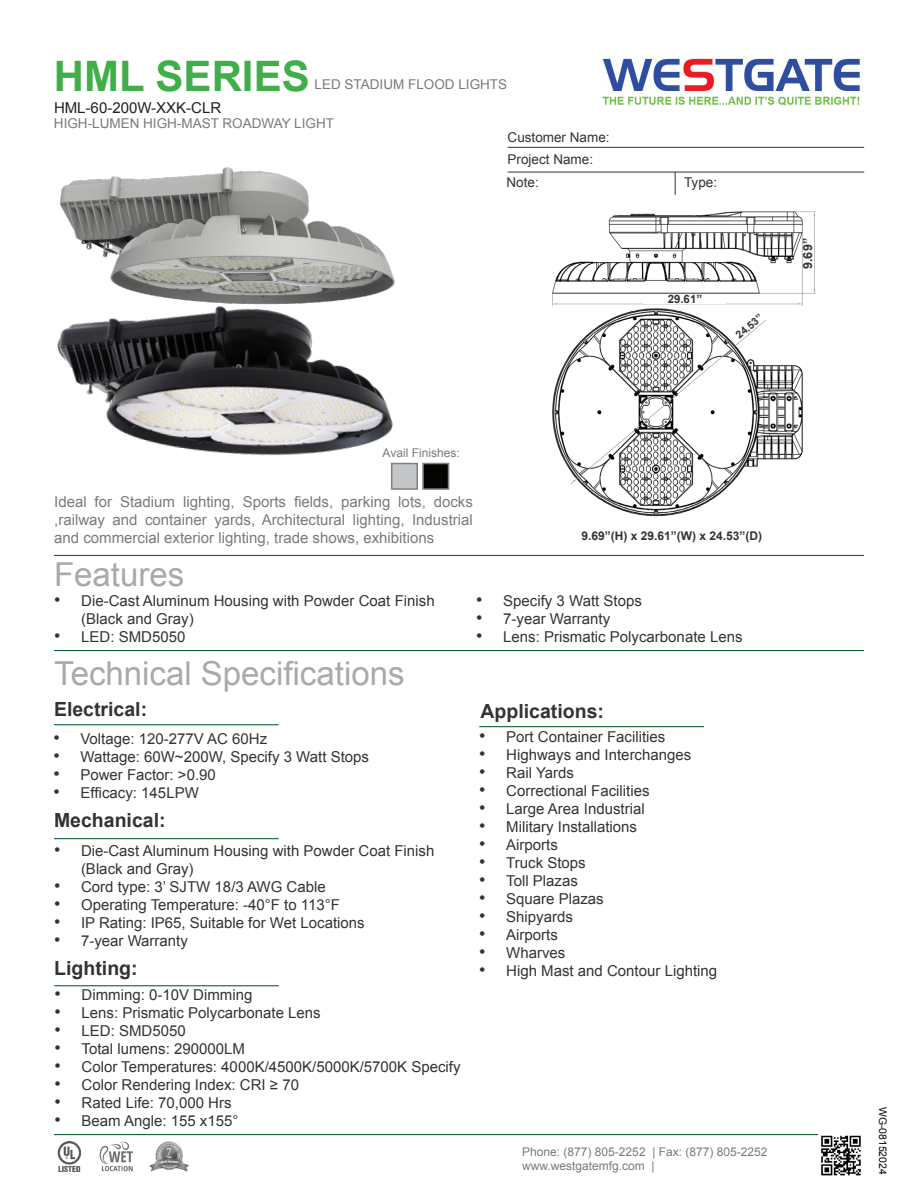
<style>
.page{position:relative;width:918px;height:1188px;background:#fff}
.page>*{position:absolute;margin:0;border:0;box-sizing:border-box;transform-origin:0 0}
.t1{font:700 42px "Arial";color:#40ae49}
.t2{font:33px "Arial";color:#a8a9ad}
.t3{font:700 19.5px "Arial";color:#333}
.t4{font:15px/18px "Arial";color:#333}
.t5{font:15px/18px "Arial";color:#787a7d;text-align:justify}
.t6{font:15px "Arial";color:#323332}
.t7{font:15px "Arial";color:#231f20}
.t8{font:13.5px "Arial";color:#787a7d}
.t9{font:13.5px "Arial";color:#333}
.t10{font:700 12.6px "Arial";color:#333}
.t11{font:12px "Arial";color:#787a7d}
.t12{font:700 12px "Arial";color:#333}
.t13{font:700 11.55px "Arial";color:#333}
.t14{font:10.5px "Arial";letter-spacing:-.005em;color:#040503}
.t15{font:700 10.5px "Arial";color:#333}
.s1{font-size:18px}
.s2{font-size:18px;color:#323332}
.s3{color:#323332}
</style>
<div class="page">
<hr style="left:54px;top:555px;width:810px;height:1px;background:#0d6736">
<hr style="left:54px;top:1134px;width:810px;height:1px;background:#0d6736">
<hr style="left:508px;top:147px;width:356px;height:1px;background:#333">
<svg style="left:675px;top:173px;width:1px;height:22px"></svg>
<hr style="left:508px;top:172px;width:356px;height:1px;background:#333">
<hr style="left:54px;top:650px;width:810px;height:1px;background:#0d6736">
<img style="left:602px;top:58px;width:258px;height:48px">
<img style="left:819px;top:1134px;width:45px;height:42px">
<img style="left:57px;top:1141px;width:25px;height:30px">
<img style="left:99px;top:1141px;width:34px;height:30px">
<img style="left:150px;top:1141px;width:39px;height:30px">
<img style="left:60px;top:167px;width:335px;height:129px">
<img style="left:57px;top:296px;width:345px;height:167px">
<img style="left:552px;top:211px;width:264px;height:306px">
<svg style="left:731px;top:310px;width:38px;height:34px"></svg>
<div style="left:803px;top:236px;width:10px;height:36px;background:#fff"></div>
<div style="left:643px;top:295px;width:83px;height:9px;background:#fff"></div>
<hr style="left:54px;top:724px;width:225px;height:1px;background:#0d6736">
<hr style="left:54px;top:985px;width:225px;height:1px;background:#0d6736">
<hr style="left:54px;top:838px;width:225px;height:1px;background:#0d6736">
<hr style="left:479px;top:726px;width:225px;height:1px;background:#0d6736">
<div style="left:422px;top:463px;width:27px;height:27px;background:#040503;border:2px solid #7f7f7f"></div>
<div style="left:391px;top:463px;width:27px;height:27px;background:#c5c6c8;border:2px solid #7f7f7f"></div>
<p class="t1" style="left:54px;top:48px;width:257px">HML SERIES</p>
<p class="t8" style="left:315px;top:75px;width:194px">LED STADIUM FLOOD LIGHTS</p>
<p class="t8" style="left:54px;top:114px;width:282px">HIGH-LUMEN HIGH-MAST ROADWAY LIGHT</p>
<p class="t7" style="left:54px;top:98px;width:169px">HML-60-200W-XXK-CLR</p>
<p class="t9" style="left:508px;top:128px;width:104px">Customer Name:</p>
<p class="t9" style="left:508px;top:150px;width:87px">Project Name:</p>
<p class="t9" style="left:507px;top:173px;width:34px">Note:</p>
<p class="t9" style="left:684px;top:173px;width:35px">Type:</p>
<p class="t13" style="left:668px;top:291px;width:36px">29.61”</p>
<p class="t15" style="left:733px;top:331px;width:33px;rotate:-40deg">24.53”</p>
<p class="t10" style="left:799px;top:269px;width:32px;rotate:-90deg">9.69”</p>
<p class="t11" style="left:383px;top:445px;width:79px">Avail Finishes:</p>
<p class="t5" style="left:54px;top:493px;width:420px">Ideal for Stadium lighting, Sports fields, parking lots, docks ,railway and container yards, Architectural lighting, Industrial and commercial exterior lighting, trade shows, exhibitions</p>
<p class="t2" style="left:54px;top:553px;width:132px">Features</p>
<p class="t12" style="left:581px;top:528px;width:182px">9.69”(H) x 29.61”(W) x 24.53”(D)</p>
<p class="t4" style="left:81px;top:592px;width:355px;text-indent:-27px"><span class="s1">•</span> Die-Cast Aluminum Housing with Powder Coat Finish (Black and Gray)</p>
<p class="t4" style="left:54px;top:628px;width:133px"><span class="s1">•</span> LED: SMD5050</p>
<p class="t2" style="left:54px;top:652px;width:352px">Technical Specifications</p>
<p class="t3" style="left:54px;top:696px;width:95px">Electrical:</p>
<p class="t4" style="left:53px;top:730px;width:215px"><span class="s1">•</span> Voltage: 120-277V AC 60Hz</p>
<p class="t4" style="left:53px;top:748px;width:317px"><span class="s1">•</span> Wattage: 60W~200W, Specify 3 Watt Stops</p>
<p class="t4" style="left:53px;top:766px;width:164px"><span class="s1">•</span> Power Factor: &gt;0.90</p>
<p class="t4" style="left:53px;top:784px;width:147px"><span class="s1">•</span> Efficacy: 145LPW</p>
<p class="t3" style="left:54px;top:807px;width:113px">Mechanical:</p>
<p class="t4" style="left:81px;top:841px;width:355px;text-indent:-27px"><span class="s1">•</span> Die-Cast Aluminum Housing with Powder Coat Finish (Black and Gray)</p>
<p class="t4" style="left:54px;top:877px;width:273px"><span class="s1">•</span> Cord type: 3’ SJTW 18/3 AWG Cable</p>
<p class="t4" style="left:54px;top:895px;width:288px"><span class="s1">•</span> Operating Temperature: -40°F to 113°F</p>
<p class="t4" style="left:54px;top:913px;width:312px"><span class="s1">•</span> IP Rating: IP65, Suitable for Wet Locations</p>
<p class="t4" style="left:54px;top:931px;width:135px"><span class="s1">•</span> 7-year Warranty</p>
<p class="t3" style="left:54px;top:955px;width:85px">Lighting:</p>
<p class="t4" style="left:55px;top:986px;width:199px"><span class="s1">•</span> Dimming: 0-10V Dimming</p>
<p class="t4" style="left:55px;top:1004px;width:268px"><span class="s1">•</span> Lens: Prismatic Polycarbonate Lens</p>
<p class="t4" style="left:55px;top:1022px;width:133px"><span class="s1">•</span> LED: SMD5050</p>
<p class="t4" style="left:55px;top:1040px;width:192px"><span class="s1">•</span> Total lumens: 290000LM</p>
<p class="t4" style="left:55px;top:1058px;width:408px"><span class="s2">•</span> <span class="s3">Color Temperatures:</span> 4000K/4500K/5000K/5700K Specify</p>
<p class="t6" style="left:55px;top:1075px;width:246px"><span class="s1">•</span> Color Rendering Index: CRI ≥ 70</p>
<p class="t4" style="left:55px;top:1094px;width:179px"><span class="s1">•</span> Rated Life: 70,000 Hrs</p>
<p class="t4" style="left:55px;top:1112px;width:185px"><span class="s1">•</span> Beam Angle: 155 x155°</p>
<p class="t4" style="left:476px;top:592px;width:167px"><span class="s1">•</span> Specify 3 Watt Stops</p>
<p class="t4" style="left:476px;top:610px;width:135px"><span class="s1">•</span> 7-year Warranty</p>
<p class="t4" style="left:476px;top:628px;width:268px"><span class="s1">•</span> Lens: Prismatic Polycarbonate Lens</p>
<p class="t3" style="left:481px;top:698px;width:125px">Applications:</p>
<p class="t4" style="left:479px;top:728px;width:188px"><span class="s1">•</span> Port Container Facilities</p>
<p class="t4" style="left:479px;top:746px;width:214px"><span class="s1">•</span> Highways and Interchanges</p>
<p class="t4" style="left:479px;top:764px;width:96px"><span class="s1">•</span> Rail Yards</p>
<p class="t4" style="left:479px;top:782px;width:172px"><span class="s1">•</span> Correctional Facilities</p>
<p class="t4" style="left:479px;top:800px;width:167px"><span class="s1">•</span> Large Area Industrial</p>
<p class="t4" style="left:479px;top:818px;width:159px"><span class="s1">•</span> Military Installations</p>
<p class="t4" style="left:479px;top:836px;width:80px"><span class="s1">•</span> Airports</p>
<p class="t4" style="left:479px;top:854px;width:108px"><span class="s1">•</span> Truck Stops</p>
<p class="t4" style="left:479px;top:872px;width:100px"><span class="s1">•</span> Toll Plazas</p>
<p class="t4" style="left:479px;top:890px;width:126px"><span class="s1">•</span> Square Plazas</p>
<p class="t4" style="left:479px;top:908px;width:95px"><span class="s1">•</span> Shipyards</p>
<p class="t4" style="left:479px;top:926px;width:80px"><span class="s1">•</span> Airports</p>
<p class="t4" style="left:479px;top:944px;width:88px"><span class="s1">•</span> Wharves</p>
<p class="t4" style="left:479px;top:962px;width:239px"><span class="s1">•</span> High Mast and Contour Lighting</p>
<p class="t11" style="left:522px;top:1144px;width:247px">Phone: (877) 805-2252 | Fax: (877) 805-2252</p>
<p class="t11" style="left:522px;top:1158px;width:134px">www.westgatemfg.com |</p>
<p class="t14" style="left:890px;top:1107px;width:69px;rotate:90deg">WG-08152024</p>
</div>
